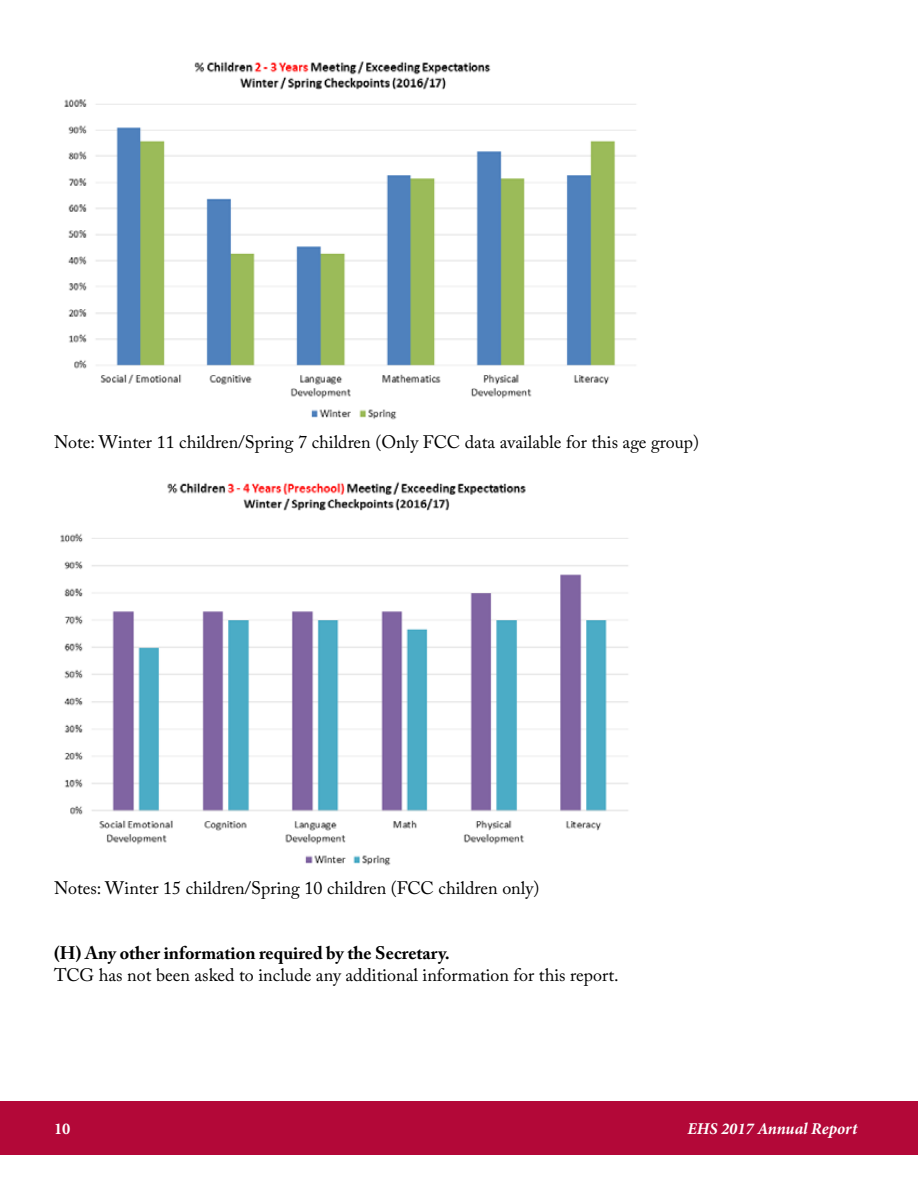
<style>
.page{position:relative;width:918px;height:1188px;background:#fff}
.page>*{position:absolute;margin:0;border:0;box-sizing:border-box;transform-origin:0 0}
.t1{font:18px "Adobe Caslon Pro";color:#000}
.t2{font:700 18px "Adobe Caslon Pro";color:#000}
.t3{font:italic 700 16.5px "Minion Pro";color:#fff}
.t4{font:700 16.5px "Minion Pro";color:#fff}
</style>
<div class="page">
<div style="left:0;top:1101px;width:918px;height:54px;background:#b30838"></div>
<img style="left:64px;top:61px;width:572px;height:359px">
<img style="left:60px;top:481px;width:568px;height:385px">
<p class="t1" style="left:54px;top:432px;width:647px">Note: Winter 11 children/Spring 7 children (Only FCC data available for this age group)</p>
<p class="t1" style="left:54px;top:877px;width:487px">Notes: Winter 15 children/Spring 10 children (FCC children only)</p>
<p class="t2" style="left:54px;top:942px;width:397px">(H) Any other information required by the Secretary.</p>
<p class="t1" style="left:54px;top:964px;width:566px">TCG has not been asked to include any additional information for this report.</p>
<p class="t4" style="left:54px;top:1117px;width:18px">10</p>
<p class="t3" style="left:687px;top:1117px;width:171px">EHS 2017 Annual Report</p>
</div>
